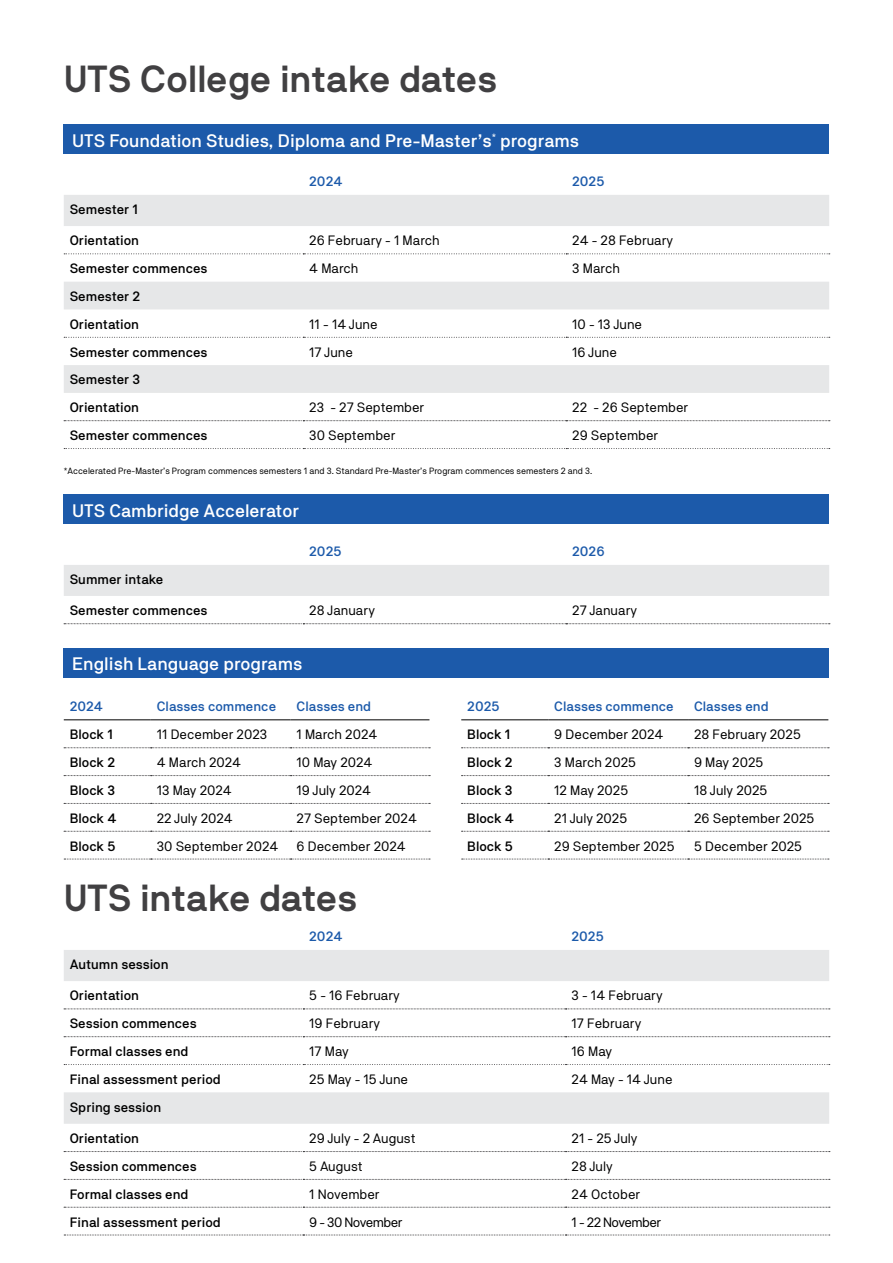
<style>
.page{position:relative;width:893px;height:1263px;background:#fff}
.page>*{position:absolute;margin:0;border:0;box-sizing:border-box;transform-origin:0 0}
.t1{font:700 37.5px "NB International Pro";color:#414042}
.t2{font:500 18px "NB Akademie Std";color:#fff}
.t3{font:13.5px "NB Akademie Std";color:#000}
.t4{font:500 13.5px/27.8px "NB Akademie Std";color:#000}
.t5{font:500 13.5px "NB Akademie Std";color:#1c5aaa}
.t6{font:13.5px "NB Akademie Std";letter-spacing:-.04em;color:#000}
.t7{font:9px "NB Akademie Std";color:#000}
</style>
<div class="page">
<hr style="left:892px;top:883px;width:1px;height:380px;background:#000">
<div style="left:64px;top:648px;width:765px;height:30px;background:#1c5aaa"></div>
<hr style="left:64px;top:719px;width:87px;height:1px;background:#000">
<hr style="left:151px;top:719px;width:140px;height:1px;background:#000">
<hr style="left:291px;top:719px;width:138px;height:1px;background:#000">
<svg style="left:64px;top:747px;width:366px;height:1px"></svg>
<svg style="left:64px;top:775px;width:366px;height:1px"></svg>
<svg style="left:64px;top:803px;width:366px;height:1px"></svg>
<svg style="left:64px;top:831px;width:366px;height:1px"></svg>
<svg style="left:64px;top:859px;width:366px;height:1px"></svg>
<hr style="left:461px;top:719px;width:87px;height:1px;background:#000">
<hr style="left:548px;top:719px;width:140px;height:1px;background:#000">
<hr style="left:688px;top:719px;width:140px;height:1px;background:#000">
<svg style="left:461px;top:747px;width:368px;height:1px"></svg>
<svg style="left:461px;top:775px;width:368px;height:1px"></svg>
<svg style="left:461px;top:803px;width:368px;height:1px"></svg>
<svg style="left:461px;top:831px;width:368px;height:1px"></svg>
<svg style="left:462px;top:859px;width:367px;height:1px"></svg>
<svg style="left:64px;top:950px;width:765px;height:174px"></svg>
<svg style="left:64px;top:1009px;width:766px;height:1px"></svg>
<svg style="left:64px;top:1151px;width:766px;height:1px"></svg>
<svg style="left:64px;top:1036px;width:766px;height:1px"></svg>
<svg style="left:64px;top:1179px;width:766px;height:1px"></svg>
<svg style="left:64px;top:1207px;width:766px;height:1px"></svg>
<svg style="left:64px;top:1064px;width:766px;height:1px"></svg>
<svg style="left:64px;top:1234px;width:766px;height:1px"></svg>
<div style="left:64px;top:124px;width:765px;height:30px;background:#1c5aaa"></div>
<svg style="left:64px;top:195px;width:765px;height:198px"></svg>
<svg style="left:64px;top:253px;width:766px;height:1px"></svg>
<svg style="left:64px;top:337px;width:766px;height:1px"></svg>
<svg style="left:64px;top:420px;width:766px;height:1px"></svg>
<svg style="left:64px;top:448px;width:766px;height:1px"></svg>
<div style="left:64px;top:494px;width:765px;height:30px;background:#1c5aaa"></div>
<div style="left:64px;top:565px;width:765px;height:31px;background:#e6e7e8"></div>
<svg style="left:64px;top:623px;width:766px;height:1px"></svg>
<h1 class="t1" style="left:64px;top:57px;width:436px">UTS College intake dates</h1>
<h2 class="t2" style="left:72px;top:130px;width:508px">UTS Foundation Studies, Diploma and Pre-Master’s<sup>*</sup> programs</h2>
<p class="t5" style="left:309px;top:174px;width:35px">2024</p>
<p class="t5" style="left:572px;top:174px;width:34px">2025</p>
<p class="t4" style="left:70px;top:195px;width:70px">Semester 1</p>
<p class="t4" style="left:70px;top:227px;width:71px">Orientation</p>
<p class="t3" style="left:309px;top:233px;width:132px">26 February - 1 March</p>
<p class="t3" style="left:572px;top:233px;width:103px">24 - 28 February</p>
<p class="t4" style="left:70px;top:254px;width:139px">Semester commences</p>
<p class="t3" style="left:309px;top:261px;width:51px">4 March</p>
<p class="t3" style="left:572px;top:261px;width:49px">3 March</p>
<p class="t4" style="left:70px;top:282px;width:72px">Semester 2<br>Orientation</p>
<p class="t3" style="left:309px;top:316px;width:70px">11 - 14 June</p>
<p class="t3" style="left:572px;top:316px;width:71px">10 - 13 June</p>
<p class="t4" style="left:70px;top:338px;width:139px">Semester commences</p>
<p class="t3" style="left:309px;top:344px;width:45px">17 June</p>
<p class="t3" style="left:572px;top:344px;width:46px">16 June</p>
<p class="t4" style="left:70px;top:366px;width:72px">Semester 3<br>Orientation</p>
<p class="t3" style="left:309px;top:400px;width:117px">23 - 27 September</p>
<p class="t3" style="left:572px;top:400px;width:118px">22 - 26 September</p>
<p class="t4" style="left:70px;top:421px;width:139px">Semester commences</p>
<p class="t3" style="left:309px;top:427px;width:88px">30 September</p>
<p class="t3" style="left:572px;top:427px;width:88px">29 September</p>
<p class="t7" style="left:64px;top:466px;width:530px">*Accelerated Pre-Master’s Program commences semesters 1 and 3. Standard Pre-Master’s Program commences semesters 2 and 3.</p>
<h2 class="t2" style="left:72px;top:500px;width:228px">UTS Cambridge Accelerator</h2>
<p class="t5" style="left:309px;top:544px;width:34px">2025</p>
<p class="t5" style="left:572px;top:544px;width:34px">2026</p>
<p class="t4" style="left:70px;top:565px;width:95px">Summer intake</p>
<p class="t4" style="left:70px;top:597px;width:139px">Semester commences</p>
<p class="t3" style="left:309px;top:603px;width:67px">28 January</p>
<p class="t3" style="left:572px;top:603px;width:66px">27 January</p>
<h2 class="t2" style="left:72px;top:654px;width:232px">English Language programs</h2>
<p class="t5" style="left:70px;top:699px;width:35px">2024</p>
<p class="t5" style="left:157px;top:699px;width:121px">Classes commence</p>
<p class="t5" style="left:297px;top:699px;width:76px">Classes end</p>
<p class="t4" style="left:70px;top:721px;width:45px">Block 1</p>
<p class="t3" style="left:157px;top:727px;width:112px">11 December 2023</p>
<p class="t3" style="left:297px;top:727px;width:82px">1 March 2024</p>
<p class="t4" style="left:70px;top:748px;width:47px">Block 2</p>
<p class="t3" style="left:157px;top:754px;width:86px">4 March 2024</p>
<p class="t3" style="left:297px;top:754px;width:78px">10 May 2024</p>
<p class="t4" style="left:70px;top:776px;width:47px">Block 3</p>
<p class="t3" style="left:157px;top:782px;width:77px">13 May 2024</p>
<p class="t3" style="left:297px;top:782px;width:76px">19 July 2024</p>
<p class="t4" style="left:70px;top:804px;width:48px">Block 4</p>
<p class="t3" style="left:157px;top:810px;width:78px">22 July 2024</p>
<p class="t3" style="left:297px;top:810px;width:122px">27 September 2024</p>
<p class="t4" style="left:70px;top:832px;width:47px">Block 5</p>
<p class="t3" style="left:157px;top:838px;width:123px">30 September 2024</p>
<p class="t3" style="left:297px;top:838px;width:111px">6 December 2024</p>
<h1 class="t1" style="left:64px;top:876px;width:296px">UTS intake dates</h1>
<p class="t5" style="left:467px;top:699px;width:34px">2025</p>
<p class="t5" style="left:554px;top:699px;width:121px">Classes commence</p>
<p class="t5" style="left:694px;top:699px;width:76px">Classes end</p>
<p class="t4" style="left:467px;top:721px;width:45px">Block 1</p>
<p class="t3" style="left:554px;top:727px;width:111px">9 December 2024</p>
<p class="t3" style="left:694px;top:727px;width:108px">28 February 2025</p>
<p class="t4" style="left:467px;top:748px;width:47px">Block 2</p>
<p class="t3" style="left:554px;top:754px;width:83px">3 March 2025</p>
<p class="t3" style="left:694px;top:754px;width:71px">9 May 2025</p>
<p class="t4" style="left:467px;top:776px;width:47px">Block 3</p>
<p class="t3" style="left:554px;top:782px;width:76px">12 May 2025</p>
<p class="t3" style="left:694px;top:782px;width:75px">18 July 2025</p>
<p class="t4" style="left:467px;top:804px;width:48px">Block 4</p>
<p class="t3" style="left:554px;top:810px;width:75px">21 July 2025</p>
<p class="t3" style="left:694px;top:810px;width:122px">26 September 2025</p>
<p class="t4" style="left:467px;top:832px;width:47px">Block 5</p>
<p class="t3" style="left:554px;top:838px;width:122px">29 September 2025</p>
<p class="t3" style="left:694px;top:838px;width:110px">5 December 2025</p>
<p class="t5" style="left:309px;top:929px;width:35px">2024</p>
<p class="t5" style="left:572px;top:929px;width:34px">2025</p>
<p class="t4" style="left:70px;top:950px;width:100px">Autumn session</p>
<p class="t4" style="left:70px;top:982px;width:71px">Orientation</p>
<p class="t3" style="left:309px;top:988px;width:92px">5 - 16 February</p>
<p class="t3" style="left:572px;top:988px;width:93px">3 - 14 February</p>
<p class="t4" style="left:70px;top:1009px;width:128px">Session commences</p>
<p class="t3" style="left:309px;top:1016px;width:72px">19 February</p>
<p class="t3" style="left:572px;top:1016px;width:71px">17 February</p>
<p class="t4" style="left:70px;top:1037px;width:120px">Formal classes end</p>
<p class="t3" style="left:309px;top:1043px;width:41px">17 May</p>
<p class="t3" style="left:572px;top:1043px;width:42px">16 May</p>
<p class="t4" style="left:70px;top:1065px;width:153px">Final assessment period</p>
<p class="t3" style="left:309px;top:1071px;width:100px">25 May - 15 June</p>
<p class="t3" style="left:572px;top:1071px;width:102px">24 May - 14 June</p>
<p class="t4" style="left:70px;top:1093px;width:93px">Spring session</p>
<p class="t4" style="left:70px;top:1124px;width:71px">Orientation</p>
<p class="t3" style="left:309px;top:1130px;width:108px">29 July - 2 August</p>
<p class="t3" style="left:572px;top:1130px;width:68px">21 - 25 July</p>
<p class="t4" style="left:70px;top:1152px;width:128px">Session commences</p>
<p class="t3" style="left:309px;top:1158px;width:55px">5 August</p>
<p class="t3" style="left:572px;top:1158px;width:43px">28 July</p>
<p class="t4" style="left:70px;top:1180px;width:120px">Formal classes end</p>
<p class="t3" style="left:309px;top:1186px;width:72px">1 November</p>
<p class="t3" style="left:572px;top:1186px;width:70px">24 October</p>
<p class="t4" style="left:70px;top:1208px;width:153px">Final assessment period</p>
<p class="t6" style="left:309px;top:1214px;width:95px">9 - 30 November</p>
<p class="t6" style="left:572px;top:1214px;width:91px">1 - 22 November</p>
</div>
